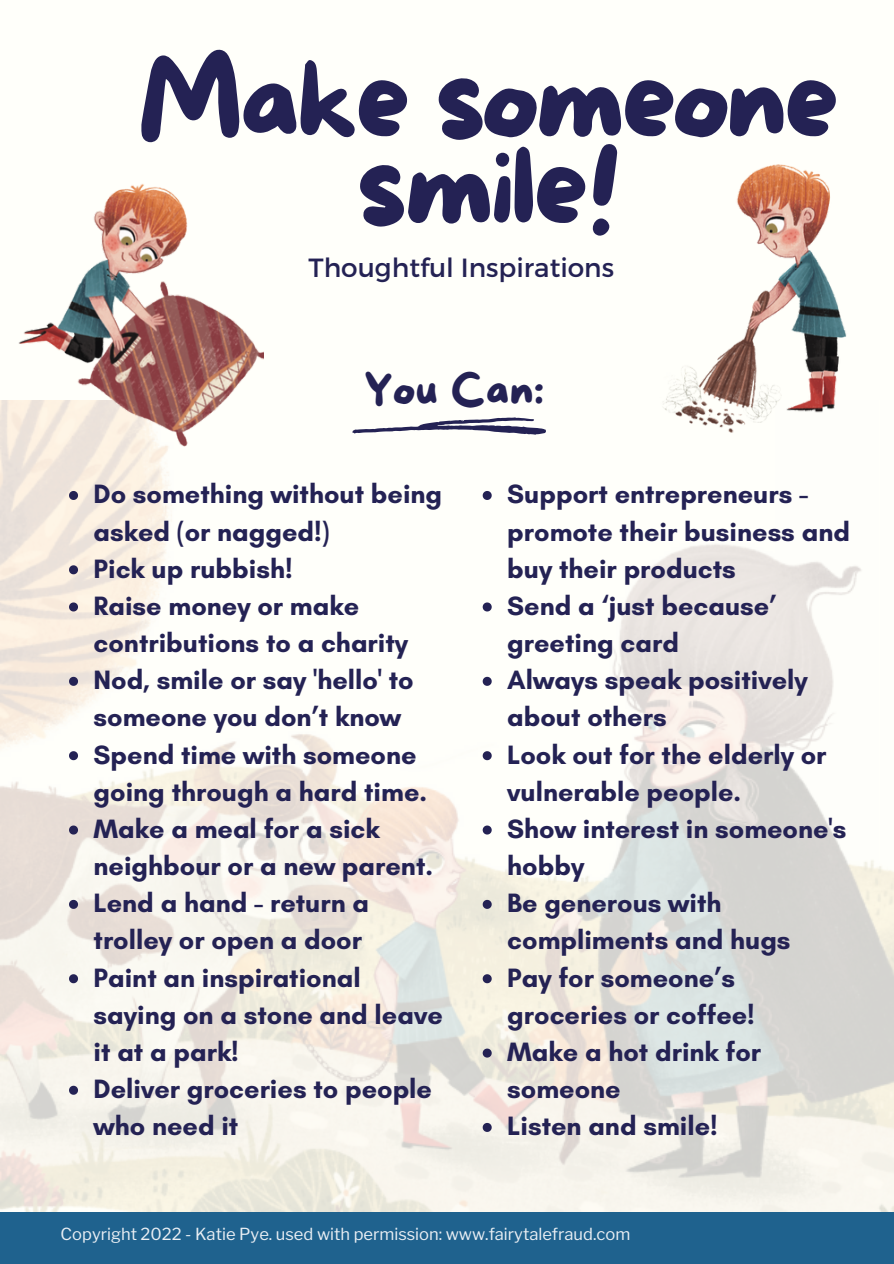
<style>
.page{position:relative;width:894px;height:1264px;background:#fff}
.page>*{position:absolute;margin:0;border:0;box-sizing:border-box;transform-origin:0 0}
.t1{font:109.65px/86.7px "More Sugar";letter-spacing:-.035em;color:#242254;text-align:center}
.t2{font:42.6px "More Sugar";letter-spacing:.005em;color:#242254}
.t3{font:700 27px/37.2px "Glacial Indifference";color:#242254}
.t4{font:26.25px "Montserrat";color:#242254}
.t5{font:16.5px "Libre Franklin";color:#eaeff4}
</style>
<div class="page">
<div style="left:0;top:0;width:893px;height:1263px;background:#fffffa"></div>
<img style="left:0;top:478px;width:893px;height:733px">
<svg style="left:352px;top:417px;width:194px;height:18px"></svg>
<svg style="left:873px;top:1076px;width:20px;height:135px"></svg>
<img style="left:663px;top:164px;width:184px;height:269px">
<img style="left:0;top:184px;width:264px;height:294px">
<svg style="left:69px;top:491px;width:9px;height:9px"></svg>
<svg style="left:69px;top:565px;width:9px;height:9px"></svg>
<svg style="left:69px;top:602px;width:9px;height:9px"></svg>
<svg style="left:69px;top:677px;width:9px;height:9px"></svg>
<svg style="left:69px;top:751px;width:9px;height:9px"></svg>
<svg style="left:69px;top:825px;width:9px;height:9px"></svg>
<svg style="left:69px;top:899px;width:9px;height:9px"></svg>
<svg style="left:69px;top:974px;width:9px;height:9px"></svg>
<svg style="left:69px;top:1085px;width:9px;height:9px"></svg>
<svg style="left:482px;top:491px;width:9px;height:9px"></svg>
<svg style="left:482px;top:602px;width:9px;height:9px"></svg>
<svg style="left:482px;top:677px;width:9px;height:9px"></svg>
<svg style="left:482px;top:751px;width:9px;height:9px"></svg>
<svg style="left:482px;top:825px;width:9px;height:9px"></svg>
<svg style="left:482px;top:899px;width:9px;height:9px"></svg>
<svg style="left:482px;top:974px;width:9px;height:9px"></svg>
<svg style="left:482px;top:1048px;width:9px;height:9px"></svg>
<svg style="left:482px;top:1122px;width:9px;height:9px"></svg>
<div style="left:0;top:1211px;width:893px;height:52px;background:#1f628e"></div>
<h1 class="t1" style="left:137px;top:63px;width:704px">Make someone smile!</h1>
<p class="t4" style="left:308px;top:250px;width:307px">Thoughtful Inspirations</p>
<h2 class="t2" style="left:364px;top:366px;width:181px">You Can:</h2>
<p class="t3" style="left:94px;top:475px;width:350px">Do something without being asked (or nagged!)<br>Pick up rubbish!<br>Raise money or make contributions to a charity<br>Nod, smile or say 'hello' to someone you don’t know<br>Spend time with someone going through a hard time.<br>Make a meal for a sick neighbour or a new parent.<br>Lend a hand - return a trolley or open a door<br>Paint an inspirational saying on a stone and leave it at a park!<br>Deliver groceries to people who need it</p>
<p class="t3" style="left:507px;top:475px;width:344px">Support entrepreneurs - promote their business and buy their products<br>Send a ‘just because’ greeting card<br>Always speak positively about others<br>Look out for the elderly or vulnerable people.<br>Show interest in someone's hobby<br>Be generous with compliments and hugs<br>Pay for someone’s groceries or coffee!<br>Make a hot drink for someone<br>Listen and smile!</p>
<p class="t5" style="left:61px;top:1224px;width:571px">Copyright 2022 - Katie Pye. used with permission: www.fairytalefraud.com</p>
</div>
